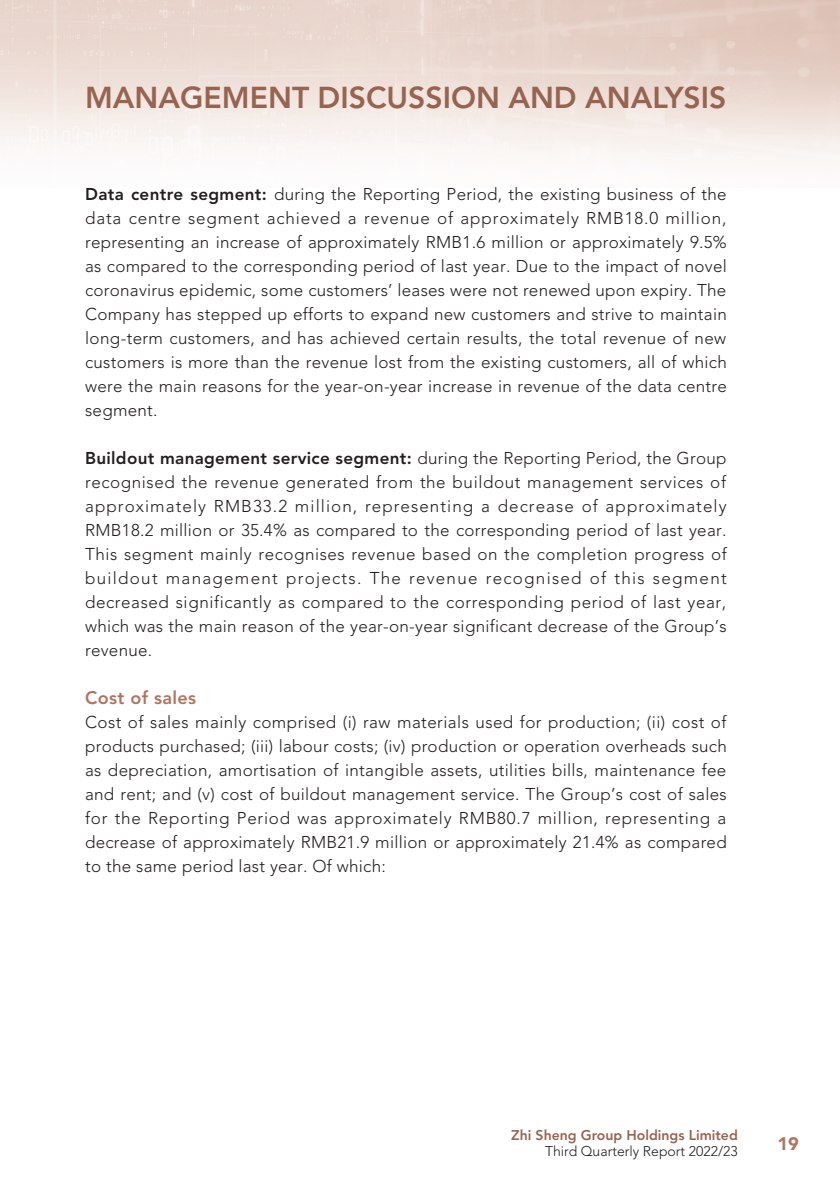
<style>
.page{position:relative;width:840px;height:1191px;background:#fff}
.page>*{position:absolute;margin:0;border:0;box-sizing:border-box;transform-origin:0 0}
.t1{font:800 30px "Avenir LT Std";color:#966451}
._02_H2{font:800 18px "Avenir LT Std";letter-spacing:.02em;color:#af765f}
.t2{font:900 18px "Avenir LT Std";color:#af765f}
._00_txt{font:300 17px/24px "Avenir LT Std";letter-spacing:.015em;color:#231f20;text-align:justify}
.t3{font:800 14px "Avenir LT Std";color:#966451}
.t4{font:300 14px "Avenir LT Std";color:#231f20}
.s1{font-weight:800}
</style>
<div class="page">
<h1 class="t1" style="left:85px;top:80px;width:642px">MANAGEMENT DISCUSSION AND ANALYSIS</h1>
<p class="_00_txt" style="left:85px;top:182px;width:643px"><span class="s1">Data centre segment:</span> during the Reporting Period, the existing business of the data centre segment achieved a revenue of approximately RMB18.0 million, representing an increase of approximately RMB1.6 million or approximately 9.5% as compared to the corresponding period of last year. Due to the impact of novel coronavirus epidemic, some customers’ leases were not renewed upon expiry. The Company has stepped up efforts to expand new customers and strive to maintain long-term customers, and has achieved certain results, the total revenue of new customers is more than the revenue lost from the existing customers, all of which were the main reasons for the year-on-year increase in revenue of the data centre segment.</p>
<p class="_00_txt" style="left:85px;top:446px;width:642px"><span class="s1">Buildout management service segment:</span> during the Reporting Period, the Group recognised the revenue generated from the buildout management services of approximately RMB33.2 million, representing a decrease of approximately RMB18.2 million or 35.4% as compared to the corresponding period of last year.<br>This segment mainly recognises revenue based on the completion progress of buildout management projects. The revenue recognised of this segment decreased significantly as compared to the corresponding period of last year, which was the main reason of the year-on-year significant decrease of the Group’s revenue.</p>
<p class="_02_H2" style="left:85px;top:687px;width:112px">Cost of sales</p>
<p class="_00_txt" style="left:85px;top:710px;width:643px">Cost of sales mainly comprised (i) raw materials used for production; (ii) cost of products purchased; (iii) labour costs; (iv) production or operation overheads such as depreciation, amortisation of intangible assets, utilities bills, maintenance fee and rent; and (v) cost of buildout management service. The Group’s cost of sales for the Reporting Period was approximately RMB80.7 million, representing a decrease of approximately RMB21.9 million or approximately 21.4% as compared to the same period last year. Of which:</p>
<p class="t3" style="left:511px;top:1127px;width:228px">Zhi Sheng Group Holdings Limited</p>
<p class="t4" style="left:544px;top:1143px;width:194px">Third Quarterly Report 2022/23</p>
<p class="t2" style="left:777px;top:1132px;width:23px">19</p>
</div>
